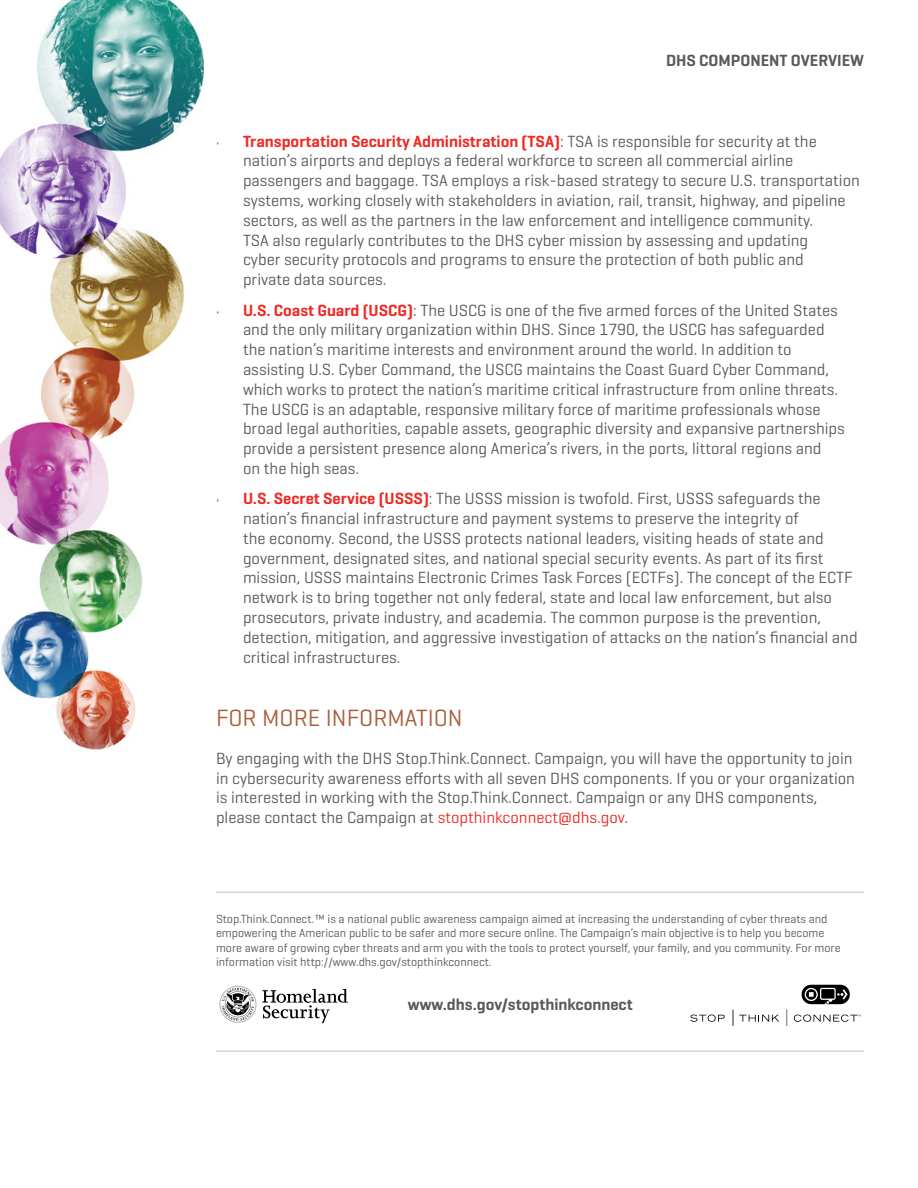
<style>
.page{position:relative;width:918px;height:1188px;background:#fff}
.page>*{position:absolute;margin:0;border:0;box-sizing:border-box;transform-origin:0 0}
.t1{font:24px "Geogrotesque";color:#aa5e3c}
.t2{font:16.5px/19.8px "Geogrotesque";color:#58595b}
.t3{font:600 16.5px "Geogrotesque";color:#58595b}
.t4{font:12px/14.4px "Geogrotesque";color:#58595b}
.s1{font-size:13.5px}
.s2{font-weight:600;color:#ee2a24}
.s3{color:#ee2a24}
</style>
<div class="page">
<img style="left:0;top:0;width:204px;height:750px">
<svg style="left:786px;top:1010px;width:1px;height:16px"></svg>
<hr style="left:216px;top:1050px;width:648px;height:2px;background:#d1d3d4">
<hr style="left:216px;top:892px;width:648px;height:1px;background:#d1d3d4">
<svg style="left:219px;top:986px;width:129px;height:37px"></svg>
<svg style="left:802px;top:985px;width:48px;height:19px"></svg>
<svg style="left:794px;top:1015px;width:67px;height:7px"></svg>
<svg style="left:690px;top:1015px;width:35px;height:7px"></svg>
<svg style="left:733px;top:1010px;width:46px;height:16px"></svg>
<h3 class="t3" style="left:666px;top:50px;width:199px">DHS COMPONENT OVERVIEW</h3>
<p class="t2" style="left:243px;top:131px;width:618px;text-indent:-27px"><span class="s1">•</span> <span class="s2">Transportation Security Administration (TSA)</span>: TSA is responsible for security at the nation’s airports and deploys a federal workforce to screen all commercial airline passengers and baggage. TSA employs a risk-based strategy to secure U.S. transportation systems, working closely with stakeholders in aviation, rail, transit, highway, and pipeline sectors, as well as the partners in the law enforcement and intelligence community.<br>TSA also regularly contributes to the DHS cyber mission by assessing and updating<br>cyber security protocols and programs to ensure the protection of both public and<br>private data sources.</p>
<p class="t2" style="left:243px;top:300px;width:603px;text-indent:-27px"><span class="s1">•</span> <span class="s2">U.S. Coast Guard (USCG)</span>: The USCG is one of the five armed forces of the United States and the only military organization within DHS. Since 1790, the USCG has safeguarded the nation’s maritime interests and environment around the world. In addition to assisting U.S. Cyber Command, the USCG maintains the Coast Guard Cyber Command, which works to protect the nation’s maritime critical infrastructure from online threats.<br>The USCG is an adaptable, responsive military force of maritime professionals whose broad legal authorities, capable assets, geographic diversity and expansive partnerships provide a persistent presence along America’s rivers, in the ports, littoral regions and<br>on the high seas.</p>
<p class="t2" style="left:243px;top:488px;width:616px;text-indent:-27px"><span class="s1">•</span> <span class="s2">U.S. Secret Service (USSS)</span>: The USSS mission is twofold. First, USSS safeguards the nation’s financial infrastructure and payment systems to preserve the integrity of<br>the economy. Second, the USSS protects national leaders, visiting heads of state and government, designated sites, and national special security events. As part of its first mission, USSS maintains Electronic Crimes Task Forces (ECTFs). The concept of the ECTF network is to bring together not only federal, state and local law enforcement, but also prosecutors, private industry, and academia. The common purpose is the prevention, detection, mitigation, and aggressive investigation of attacks on the nation’s financial and critical infrastructures.</p>
<h2 class="t1" style="left:216px;top:703px;width:248px">FOR MORE INFORMATION</h2>
<p class="t2" style="left:216px;top:748px;width:641px">By engaging with the DHS Stop.Think.Connect. Campaign, you will have the opportunity to join in cybersecurity awareness efforts with all seven DHS components. If you or your organization is interested in working with the Stop.Think.Connect. Campaign or any DHS components, please contact the Campaign at <span class="s3">stopthinkconnect@dhs.gov</span>.</p>
<p class="t4" style="left:216px;top:911px;width:626px">Stop.Think.Connect.™ is a national public awareness campaign aimed at increasing the understanding of cyber threats and empowering the American public to be safer and more secure online. The Campaign’s main objective is to help you become more aware of growing cyber threats and arm you with the tools to protect yourself, your family, and you community. For more information visit http://www.dhs.gov/stopthinkconnect.</p>
<p class="t3" style="left:408px;top:995px;width:226px">www.dhs.gov/stopthinkconnect</p>
</div>
